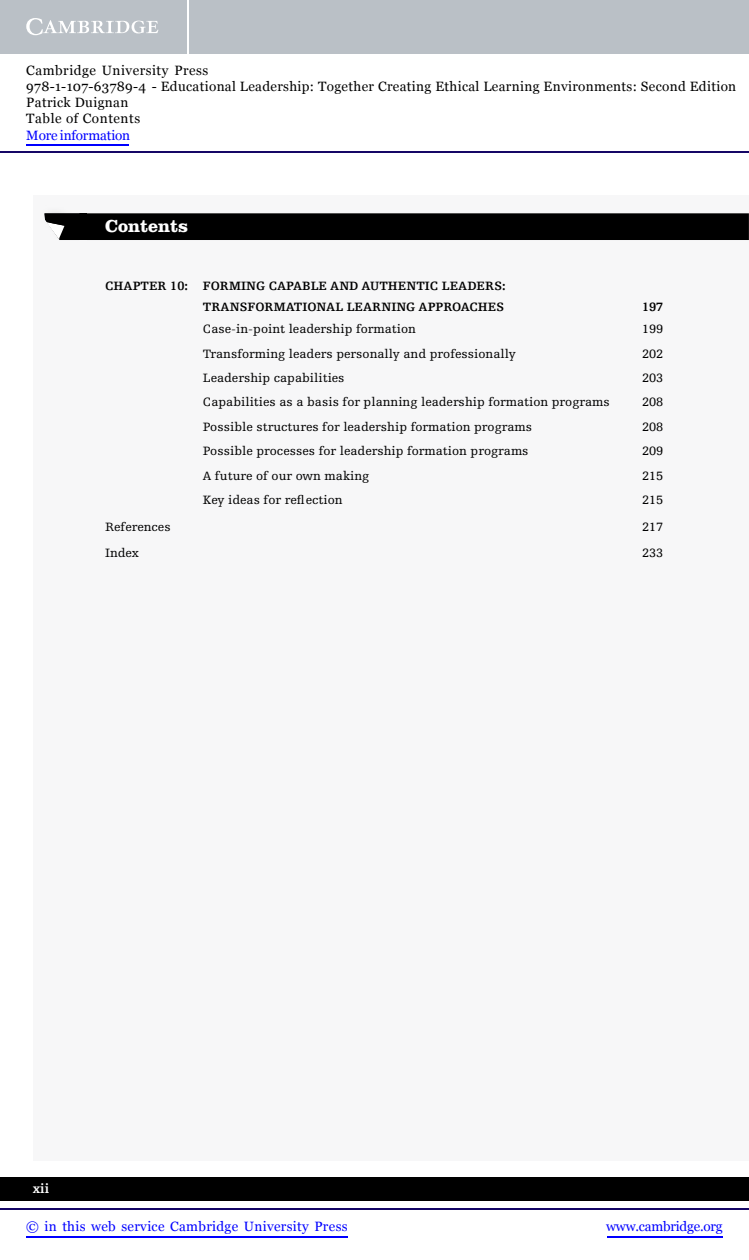
<style>
.page{position:relative;width:749px;height:1260px;background:#fff}
.page>*{position:absolute;margin:0;border:0;box-sizing:border-box;transform-origin:0 0}
.t1{font:700 18px "Clarendon LT Std";color:#fff}
.t2{font:13.5px/16.2px "Georgia";letter-spacing:.025em;color:#000}
.t3{font:13.5px "Georgia";letter-spacing:.025em;color:#00f}
.t4{font:13.5px "Georgia";letter-spacing:-.015em;color:#00f}
.t5{font:13.5px "Georgia";letter-spacing:-.01em;color:#00f}
.t6{font:700 13.5px "Egyptienne FLT Std";color:#fff}
.t7{font:12.75px "Egyptienne FLT Std";color:#000}
.t8{font:700 12.75px/21px "Egyptienne FLT Std";color:#000;text-align:right}
</style>
<div class="page">
<div style="left:0;top:1177px;width:748px;height:24px;background:#000"></div>
<div style="left:33px;top:196px;width:715px;height:965px;background:#f7f7f8"></div>
<svg style="left:44px;top:212px;width:704px;height:28px;background:#0f0f0f"></svg>
<div style="left:0;top:0;width:749px;height:54px;background:#bac0c6"></div>
<svg style="left:26px;top:18px;width:132px;height:17px"></svg>
<hr style="left:187px;top:0;width:2px;height:54px;background:#fff">
<hr style="left:0;top:151px;width:749px;height:2px;background:#150666">
<hr style="left:607px;top:1237px;width:115px;height:1px;background:#00f">
<hr style="left:0;top:1209px;width:749px;height:1px;background:#150666">
<hr style="left:26px;top:1237px;width:321px;height:1px;background:#00f">
<hr style="left:26px;top:144px;width:103px;height:1px;background:#00f">
<p class="t2" style="left:26px;top:62px;width:711px">Cambridge University Press<br>978-1-107-63789-4 - Educational Leadership: Together Creating Ethical Learning Environments: Second Edition Patrick Duignan<br>Table of Contents</p>
<p class="t5" style="left:26px;top:127px;width:105px">More information</p>
<h1 class="t1" style="left:105px;top:215px;width:85px">Contents</h1>
<p class="t8" style="left:105px;top:275px;width:402px">CHAPTER 10: FORMING CAPABLE AND AUTHENTIC LEADERS:<br>TRANSFORMATIONAL LEARNING APPROACHES</p>
<p class="t8" style="left:642px;top:296px;width:23px">197</p>
<p class="t7" style="left:203px;top:322px;width:214px">Case-in-point leadership formation</p>
<p class="t7" style="left:642px;top:322px;width:23px">199</p>
<p class="t7" style="left:203px;top:346px;width:314px">Transforming leaders personally and professionally</p>
<p class="t7" style="left:642px;top:346px;width:23px">202</p>
<p class="t7" style="left:203px;top:371px;width:143px">Leadership capabilities</p>
<p class="t7" style="left:642px;top:371px;width:23px">203</p>
<p class="t7" style="left:203px;top:395px;width:408px">Capabilities as a basis for planning leadership formation programs</p>
<p class="t7" style="left:642px;top:395px;width:23px">208</p>
<p class="t7" style="left:203px;top:420px;width:331px">Possible structures for leadership formation programs</p>
<p class="t7" style="left:642px;top:420px;width:23px">208</p>
<p class="t7" style="left:203px;top:444px;width:327px">Possible processes for leadership formation programs</p>
<p class="t7" style="left:642px;top:444px;width:23px">209</p>
<p class="t7" style="left:203px;top:468px;width:168px">A future of our own making</p>
<p class="t7" style="left:642px;top:468px;width:23px">215</p>
<p class="t7" style="left:203px;top:493px;width:141px">Key ideas for reflection</p>
<p class="t7" style="left:642px;top:493px;width:23px">215</p>
<p class="t7" style="left:105px;top:520px;width:67px">References</p>
<p class="t7" style="left:642px;top:520px;width:23px">217</p>
<p class="t7" style="left:105px;top:545px;width:36px">Index</p>
<p class="t7" style="left:642px;top:545px;width:23px">233</p>
<p class="t6" style="left:33px;top:1181px;width:18px">xii</p>
<p class="t3" style="left:26px;top:1219px;width:323px">© in this web service Cambridge University Press</p>
<p class="t4" style="left:606px;top:1219px;width:118px">www.cambridge.org</p>
</div>
